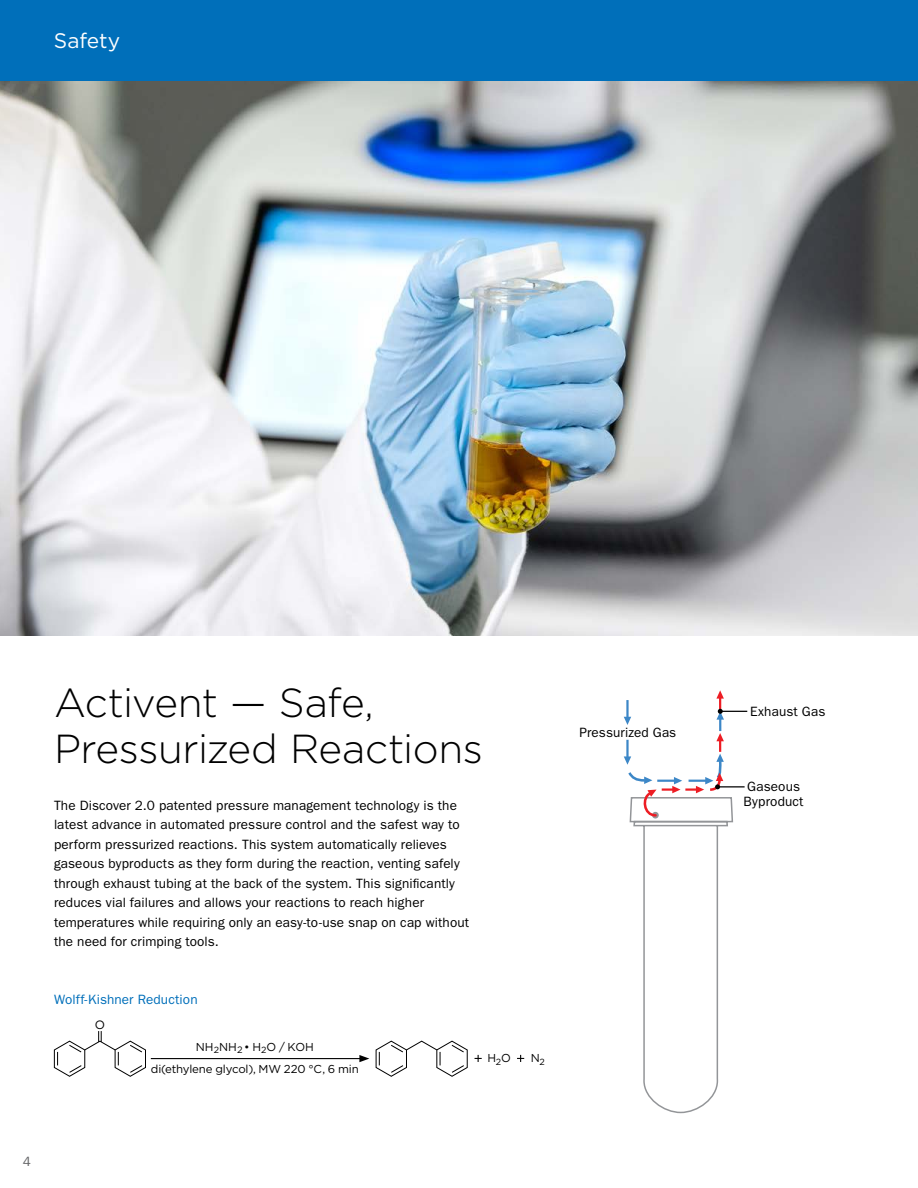
<style>
.page{position:relative;width:918px;height:1188px;background:#fff}
.page>*{position:absolute;margin:0;border:0;box-sizing:border-box;transform-origin:0 0}
.Page_Subject_Headlin{font:300 40.5px/46.5px "Gotham HTF";letter-spacing:-.015em;color:#000}
.Page_Header__blue_ba{font:21px "Gotham HTF";letter-spacing:-.01em;color:#fff}
.Paragraph_Copy{font:13.5px/19.5px "ITC Franklin Gothic Std";letter-spacing:.01em;color:#000}
.Column_Header__blue{font:13.5px "ITC Franklin Gothic Std";letter-spacing:.01em;color:#006fba}
.Page_Number{font:13.5px "ITC Franklin Gothic Std";color:#636466}
.Chem_Stuctures{font:12.15px "Gotham HTF";color:#000}
.Chem_Stuctures-2{font:11.55px "Gotham HTF";letter-spacing:-.015em;color:#000}
</style>
<div class="page">
<img style="left:0;top:81px;width:918px;height:555px">
<div style="left:0;top:0;width:918px;height:81px;background:#006fba"></div>
<svg style="left:624px;top:690px;width:123px;height:424px"></svg>
<svg style="left:54px;top:1031px;width:92px;height:46px"></svg>
<svg style="left:375px;top:1040px;width:93px;height:37px"></svg>
<hr style="left:151px;top:1058px;width:211px;height:1px;background:#000">
<svg style="left:359px;top:1055px;width:10px;height:7px"></svg>
<svg style="left:475px;top:1055px;width:7px;height:7px"></svg>
<svg style="left:517px;top:1055px;width:7px;height:7px"></svg>
<p class="Page_Header__blue_ba" style="left:54px;top:29px;width:68px">Safety</p>
<p class="Page_Subject_Headlin" style="left:54px;top:679px;width:430px">Activent — Safe,<br>Pressurized Reactions</p>
<p class="Paragraph_Copy" style="left:54px;top:796px;width:417px">The Discover 2.0 patented pressure management technology is the latest advance in automated pressure control and the safest way to perform pressurized reactions. This system automatically relieves gaseous byproducts as they form during the reaction, venting safely through exhaust tubing at the back of the system. This significantly reduces vial failures and allows your reactions to reach higher temperatures while requiring only an easy-to-use snap on cap without the need for crimping tools.</p>
<p class="Column_Header__blue" style="left:54px;top:991px;width:145px">Wolff-Kishner Reduction</p>
<p class="Chem_Stuctures" style="left:95px;top:1018px;width:12px">O</p>
<p class="Chem_Stuctures-2" style="left:196px;top:1040px;width:120px">NH<sub>2</sub>NH<sub>2</sub> • H<sub>2</sub>O / KOH</p>
<p class="Chem_Stuctures-2" style="left:151px;top:1063px;width:209px">di(ethylene glycol), MW 220 °C, 6 min</p>
<p class="Chem_Stuctures-2" style="left:487px;top:1052px;width:25px">H<sub>2</sub>O</p>
<p class="Chem_Stuctures-2" style="left:531px;top:1052px;width:16px">N<sub>2</sub></p>
<p class="Page_Number" style="left:23px;top:1153px;width:10px">4</p>
<p class="Paragraph_Copy" style="left:580px;top:722px;width:98px">Pressurized Gas</p>
<p class="Paragraph_Copy" style="left:750px;top:702px;width:77px">Exhaust Gas</p>
<p class="Paragraph_Copy" style="left:747px;top:777px;width:54px">Gaseous</p>
<p class="Paragraph_Copy" style="left:744px;top:792px;width:61px">Byproduct</p>
</div>
